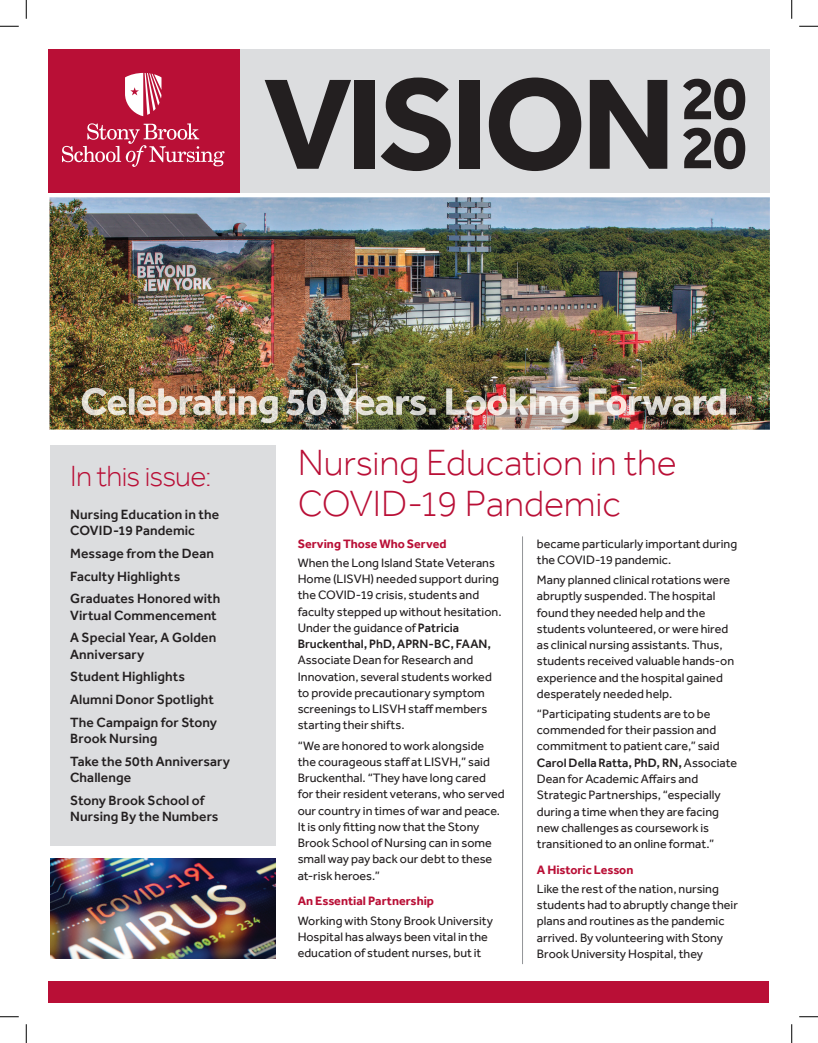
<style>
.page{position:relative;width:818px;height:1043px;background:#fff}
.page>*{position:absolute;margin:0;border:0;box-sizing:border-box;transform-origin:0 0}
.t1{font:700 133.12px "Effra";letter-spacing:-.04em;color:#231f20}
.t2{font:700 62.5px "Effra";color:#231f20}
.t3{font:300 37.5px/41.2px "Effra";letter-spacing:-.005em;color:#b90f36}
.t4{font:300 30px "Effra";letter-spacing:-.025em;color:#b90f36}
.t5{font:500 13.75px/22.8px "Effra";letter-spacing:.005em;color:#231f20}
.t6{font:12.5px/16.2px "Effra";color:#231f20}
.t7{font:700 12.5px "Effra";color:#b90f36}
.s1{font-size:62.5px}
.s2{font-weight:500}
</style>
<div class="page">
<div style="left:49px;top:49px;width:196px;height:143px;background:#b90f36"></div>
<svg style="left:62px;top:123px;width:162px;height:44px"></svg>
<svg style="left:125px;top:73px;width:36px;height:43px"></svg>
<div style="left:240px;top:49px;width:529px;height:143px;background:#dcdddf"></div>
<img style="left:49px;top:197px;width:720px;height:232px">
<img style="left:82px;top:388px;width:654px;height:35px">
<hr style="left:522px;top:536px;width:1px;height:428px;background:#939598">
<div style="left:51px;top:445px;width:225px;height:400px;background:#dcdddf"></div>
<div style="left:49px;top:980px;width:720px;height:22px;background:#b90f36"></div>
<img style="left:50px;top:858px;width:225px;height:101px">
<svg style="left:0;top:25px;width:19px;height:2px"></svg>
<svg style="left:799px;top:25px;width:19px;height:2px"></svg>
<svg style="left:0;top:1016px;width:19px;height:1px"></svg>
<svg style="left:799px;top:1016px;width:19px;height:1px"></svg>
<svg style="left:25px;top:0;width:2px;height:19px"></svg>
<svg style="left:25px;top:1024px;width:2px;height:18px"></svg>
<svg style="left:791px;top:0;width:1px;height:19px"></svg>
<svg style="left:791px;top:1024px;width:1px;height:18px"></svg>
<h1 class="t1" style="left:264px;top:43px;width:484px">VISION<span class="s1">20</span></h1>
<h2 class="t2" style="left:681px;top:60px;width:67px">20</h2>
<h3 class="t4" style="left:70px;top:459px;width:143px">In this issue:</h3>
<p class="t5" style="left:70px;top:506px;width:150px;line-height:16.2px">Nursing Education in the<br>COVID-19 Pandemic</p>
<p class="t5" style="left:70px;top:541px;width:152px">Message from the Dean<br>Faculty Highlights<br>Graduates Honored with</p>
<p class="t5" style="left:70px;top:603px;width:148px">Virtual Commencement<br>A Special Year, A Golden</p>
<p class="t5" style="left:70px;top:642px;width:148px">Anniversary<br>Student Highlights<br>Alumni Donor Spotlight<br>The Campaign for Stony</p>
<p class="t5" style="left:70px;top:727px;width:161px">Brook Nursing<br>Take the 50th Anniversary</p>
<p class="t5" style="left:70px;top:766px;width:136px">Challenge<br>Stony Brook School of</p>
<p class="t5" style="left:70px;top:805px;width:150px">Nursing By the Numbers</p>
<h3 class="t3" style="left:298px;top:441px;width:381px">Nursing Education in the<br>COVID-19 Pandemic</h3>
<p class="t7" style="left:298px;top:536px;width:150px">Serving Those Who Served</p>
<p class="t6" style="left:298px;top:554px;width:205px">When the Long Island State Veterans Home (LISVH) needed support during the COVID-19 crisis, students and faculty stepped up without hesitation.<br>Under the guidance of <span class="s2">Patricia Bruckenthal, PhD, APRN-BC, FAAN,</span></p>
<p class="t6" style="left:298px;top:652px;width:196px">Associate Dean for Research and<br>Innovation, several students worked to provide precautionary symptom screenings to LISVH staff members starting their shifts.</p>
<p class="t6" style="left:298px;top:737px;width:209px">“We are honored to work alongside the courageous staff at LISVH,” said Bruckenthal. “They have long cared<br>for their resident veterans, who served our country in times of war and peace.<br>It is only fitting now that the Stony Brook School of Nursing can in some small way pay back our debt to these at-risk heroes.”</p>
<p class="t7" style="left:298px;top:893px;width:138px">An Essential Partnership</p>
<p class="t6" style="left:298px;top:912px;width:197px">Working with Stony Brook University<br>Hospital has always been vital in the education of student nurses, but it</p>
<p class="t6" style="left:537px;top:535px;width:202px">became particularly important during the COVID-19 pandemic.</p>
<p class="t6" style="left:537px;top:571px;width:199px">Many planned clinical rotations were abruptly suspended. The hospital found they needed help and the students volunteered, or were hired as clinical nursing assistants. Thus, students received valuable hands-on experience and the hospital gained desperately needed help.</p>
<p class="t6" style="left:537px;top:705px;width:202px">“Participating students are to be commended for their passion and commitment to patient care,” said <span class="s2">Carol Della Ratta, PhD, RN,</span> Associate Dean for Academic Affairs and Strategic Partnerships, “especially during a time when they are facing new challenges as coursework is transitioned to an online format.”</p>
<p class="t7" style="left:537px;top:862px;width:98px">A Historic Lesson</p>
<p class="t6" style="left:537px;top:880px;width:202px">Like the rest of the nation, nursing students had to abruptly change their plans and routines as the pandemic arrived. By volunteering with Stony Brook University Hospital, they</p>
</div>
